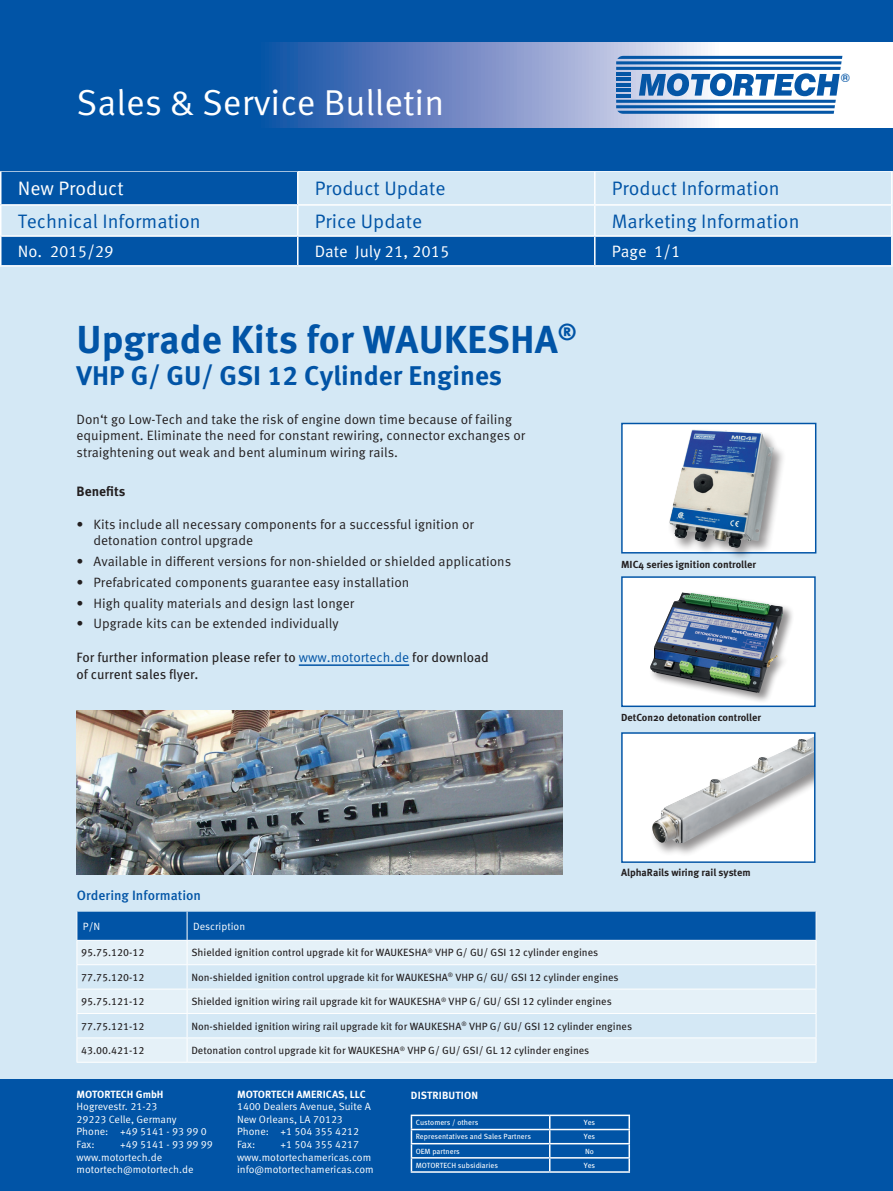
<style>
.page{position:relative;width:893px;height:1191px;background:#d4e8f5}
.page>*{position:absolute;margin:0;border:0;box-sizing:border-box;transform-origin:0 0}
.t1{font:700 39px "Meta Pro";color:#0154a6}
.t2{font:36px "Meta Pro Norm";color:#fff}
.t3{font:700 27px "Meta Pro";color:#0154a6}
.t4{font:19.5px "Meta Pro Norm";color:#0154a6}
.t5{font:19.5px "Meta Pro Norm";color:#fff}
.t6{font:16.5px "Meta Pro Norm";color:#fff}
.t7{font:13.5px/16.5px "Meta Pro Norm";color:#231f20}
.t8{font:13.5px/17.2px "Meta OT";color:#231f20}
.t9{font:500 13.5px "Meta Pro";color:#0154a6}
.t10{font:700 13.5px "Meta Pro";color:#231f20}
.t11{font:700 12.45px "Eurostile";color:#0556a6}
.t12{font:10.5px "Meta Pro";color:#231f20}
.t13{font:10.5px/12.6px "Meta Pro Norm";color:#fff}
.t14{font:700 10.5px "Meta Pro";color:#fff}
.t15{font:700 10.2px "Meta Pro";color:#231f20}
.t16{font:7.5px "Meta Pro";color:#fff}
.s1{font-family:"Meta Pro Norm";color:#0154a6}
</style>
<div class="page">
<div style="left:0;top:0;width:893px;height:149px;background:#0154a6"></div>
<svg style="left:269px;top:43px;width:624px;height:85px;background:#8ca2d0"></svg>
<div style="left:2px;top:172px;width:297px;height:32px;background:#0154a6"></div>
<hr style="left:298px;top:170px;width:297px;height:2px;background:#fff">
<hr style="left:0;top:206px;width:2px;height:29px;background:#fff">
<hr style="left:298px;top:204px;width:297px;height:2px;background:#fff">
<hr style="left:0;top:235px;width:298px;height:2px;background:#fff">
<hr style="left:0;top:237px;width:2px;height:28px;background:#fff">
<svg style="left:1px;top:206px;width:891px;height:59px"></svg>
<hr style="left:0;top:265px;width:298px;height:1px;background:#fff">
<hr style="left:298px;top:265px;width:297px;height:1px;background:#fff">
<hr style="left:595px;top:265px;width:297px;height:1px;background:#fff">
<hr style="left:595px;top:170px;width:297px;height:2px;background:#fff">
<hr style="left:594px;top:172px;width:2px;height:32px;background:#fff">
<hr style="left:891px;top:172px;width:1px;height:32px;background:#fff">
<hr style="left:595px;top:204px;width:297px;height:2px;background:#fff">
<hr style="left:0;top:170px;width:298px;height:2px;background:#fff">
<hr style="left:0;top:172px;width:2px;height:32px;background:#fff">
<hr style="left:297px;top:172px;width:1px;height:32px;background:#fff">
<hr style="left:0;top:204px;width:298px;height:2px;background:#fff">
<div style="left:0;top:149px;width:893px;height:21px;background:#0154a6"></div>
<div style="left:0;top:1079px;width:893px;height:112px;background:#0154a6"></div>
<hr style="left:411px;top:1128px;width:139px;height:2px;background:#fff">
<hr style="left:550px;top:1128px;width:80px;height:2px;background:#fff">
<hr style="left:411px;top:1143px;width:139px;height:1px;background:#fff">
<hr style="left:550px;top:1143px;width:80px;height:1px;background:#fff">
<hr style="left:411px;top:1157px;width:139px;height:1px;background:#fff">
<svg style="left:411px;top:1116px;width:1px;height:55px"></svg>
<hr style="left:550px;top:1157px;width:80px;height:1px;background:#fff">
<svg style="left:549px;top:1116px;width:1px;height:55px"></svg>
<svg style="left:628px;top:1116px;width:2px;height:55px"></svg>
<hr style="left:411px;top:1171px;width:139px;height:1px;background:#fff">
<hr style="left:550px;top:1171px;width:80px;height:1px;background:#fff">
<hr style="left:411px;top:1114px;width:139px;height:2px;background:#fff">
<hr style="left:550px;top:1114px;width:80px;height:2px;background:#fff">
<hr style="left:616px;top:67px;width:225px;height:3px;background:#0556a6">
<hr style="left:616px;top:100px;width:220px;height:3px;background:#0556a6">
<svg style="left:616px;top:42px;width:247px;height:23px"></svg>
<svg style="left:616px;top:105px;width:219px;height:9px"></svg>
<hr style="left:616px;top:72px;width:14px;height:3px;background:#0556a6">
<hr style="left:616px;top:78px;width:14px;height:3px;background:#0556a6">
<hr style="left:616px;top:83px;width:14px;height:3px;background:#0556a6">
<hr style="left:616px;top:89px;width:14px;height:3px;background:#0556a6">
<hr style="left:616px;top:94px;width:14px;height:3px;background:#0556a6">
<svg style="left:639px;top:73px;width:201px;height:23px"></svg>
<hr style="left:77px;top:1061px;width:110px;height:1px;background:#fff">
<hr style="left:187px;top:1061px;width:629px;height:1px;background:#fff">
<svg style="left:77px;top:911px;width:740px;height:150px"></svg>
<hr style="left:77px;top:940px;width:110px;height:1px;background:#fff">
<hr style="left:187px;top:940px;width:629px;height:1px;background:#fff">
<img style="left:76px;top:711px;width:487px;height:164px">
<hr style="left:299px;top:664px;width:110px;height:2px;background:#0154a6">
<div style="left:621px;top:423px;width:195px;height:130px;background:#fff;border:1px solid #0154a6"></div>
<div style="left:621px;top:576px;width:195px;height:131px;background:#fff;border:1px solid #0154a6"></div>
<div style="left:622px;top:733px;width:193px;height:129px;background:#fff"></div>
<div style="left:650px;top:733px;width:165px;height:124px;background:#231f20;opacity:.5"></div>
<img style="left:652px;top:736px;width:161px;height:107px">
<div style="left:621px;top:732px;width:194px;height:131px;border:1px solid #0154a6"></div>
<div style="left:668px;top:427px;width:119px;height:134px;background:#231f20;opacity:.5"></div>
<img style="left:669px;top:429px;width:68px;height:119px">
<div style="left:649px;top:591px;width:145px;height:113px;background:#231f20;opacity:.5"></div>
<img style="left:650px;top:592px;width:133px;height:101px">
<h2 class="t2" style="left:77px;top:75px;width:369px">Sales &amp; Service Bulletin</h2>
<h3 class="t5" style="left:18px;top:174px;width:107px">New Product</h3>
<h3 class="t4" style="left:315px;top:174px;width:132px">Product Update</h3>
<h3 class="t4" style="left:612px;top:174px;width:169px">Product Information</h3>
<h3 class="t4" style="left:18px;top:206px;width:184px">Technical Information</h3>
<h3 class="t4" style="left:315px;top:206px;width:109px">Price Update</h3>
<h3 class="t4" style="left:612px;top:206px;width:189px">Marketing Information</h3>
<p class="t6" style="left:18px;top:238px;width:97px">No. 2015/29</p>
<p class="t6" style="left:315px;top:238px;width:136px">Date July 21, 2015</p>
<p class="t6" style="left:612px;top:238px;width:70px">Page 1/1</p>
<h1 class="t1" style="left:77px;top:309px;width:502px">Upgrade Kits for WAUKESHA<sup>®</sup></h1>
<h3 class="t3" style="left:77px;top:354px;width:427px">VHP G/ GU/ GSI 12 Cylinder Engines</h3>
<p class="t7" style="left:77px;top:410px;width:450px">Don‘t go Low-Tech and take the risk of engine down time because of failing equipment. Eliminate the need for constant rewiring, connector exchanges or straightening out weak and bent aluminum wiring rails.</p>
<p class="t10" style="left:77px;top:480px;width:50px">Benefits</p>
<p class="t7" style="left:94px;top:515px;width:382px;text-indent:-17px">• Kits include all necessary components for a successful ignition or detonation control upgrade</p>
<p class="t7" style="left:77px;top:552px;width:436px">• Available in different versions for non-shielded or shielded applications</p>
<p class="t7" style="left:77px;top:573px;width:334px">• Prefabricated components guarantee easy installation</p>
<p class="t7" style="left:77px;top:594px;width:279px">• High quality materials and design last longer</p>
<p class="t7" style="left:77px;top:614px;width:264px">• Upgrade kits can be extended individually</p>
<p class="t8" style="left:77px;top:649px;width:414px">For further information please refer to <span class="s1">www.motortech.de</span> for download of current sales flyer.</p>
<p class="t15" style="left:621px;top:556px;width:136px">MIC4 series ignition controller</p>
<p class="t15" style="left:621px;top:709px;width:141px">DetCon20 detonation controller</p>
<p class="t11" style="left:841px;top:71px;width:11px">®</p>
<p class="t15" style="left:621px;top:864px;width:131px">AlphaRails wiring rail system</p>
<p class="t9" style="left:77px;top:885px;width:126px">Ordering Information</p>
<p class="t13" style="left:83px;top:919px;width:19px">P/N</p>
<p class="t13" style="left:193px;top:919px;width:54px">Description</p>
<p class="t12" style="left:81px;top:944px;width:65px">95.75.120-12</p>
<p class="t12" style="left:191px;top:944px;width:408px">Shielded ignition control upgrade kit for WAUKESHA<sup>®</sup> VHP G/ GU/ GSI 12 cylinder engines</p>
<p class="t12" style="left:81px;top:969px;width:65px">77.75.120-12</p>
<p class="t12" style="left:191px;top:969px;width:429px">Non-shielded ignition control upgrade kit for WAUKESHA<sup>®</sup> VHP G/ GU/ GSI 12 cylinder engines</p>
<p class="t12" style="left:81px;top:993px;width:65px">95.75.121-12</p>
<p class="t12" style="left:191px;top:993px;width:422px">Shielded ignition wiring rail upgrade kit for WAUKESHA<sup>®</sup> VHP G/ GU/ GSI 12 cylinder engines</p>
<p class="t12" style="left:81px;top:1018px;width:65px">77.75.121-12</p>
<p class="t12" style="left:191px;top:1018px;width:442px">Non-shielded ignition wiring rail upgrade kit for WAUKESHA<sup>®</sup> VHP G/ GU/ GSI 12 cylinder engines</p>
<p class="t12" style="left:81px;top:1042px;width:65px">43.00.421-12</p>
<p class="t12" style="left:191px;top:1042px;width:399px">Detonation control upgrade kit for WAUKESHA<sup>®</sup> VHP G/ GU/ GSI/ GL 12 cylinder engines</p>
<p class="t14" style="left:77px;top:1085px;width:89px">MOTORTECH GmbH</p>
<p class="t14" style="left:411px;top:1087px;width:69px">DISTRIBUTION</p>
<p class="t13" style="left:77px;top:1099px;width:132px">Hogrevestr. 21-23<br>29223 Celle, Germany<br>Phone: +49 5141 - 93 99 0<br>Fax:</p>
<p class="t14" style="left:237px;top:1085px;width:130px">MOTORTECH AMERICAS, LLC</p>
<p class="t13" style="left:237px;top:1099px;width:135px">1400 Dealers Avenue, Suite A<br>New Orleans, LA 70123<br>Phone: +1 504 355 4212<br>Fax:</p>
<p class="t16" style="left:416px;top:1117px;width:64px">Customers / others</p>
<p class="t16" style="left:584px;top:1117px;width:13px">Yes</p>
<p class="t16" style="left:416px;top:1131px;width:117px">Representatives and Sales Partners</p>
<p class="t16" style="left:584px;top:1131px;width:13px">Yes</p>
<p class="t16" style="left:416px;top:1145px;width:46px">OEM partners</p>
<p class="t16" style="left:585px;top:1145px;width:10px">No</p>
<p class="t16" style="left:416px;top:1159px;width:84px">MOTORTECH subsidiaries</p>
<p class="t16" style="left:584px;top:1159px;width:13px">Yes</p>
<p class="t13" style="left:77px;top:1137px;width:138px;text-indent:44px">+49 5141 - 93 99 99 www.motortech.de motortech@motortech.de</p>
<p class="t13" style="left:237px;top:1137px;width:138px;text-indent:44px">+1 504 355 4217 www.motortechamericas.com info@motortechamericas.com</p>
</div>
